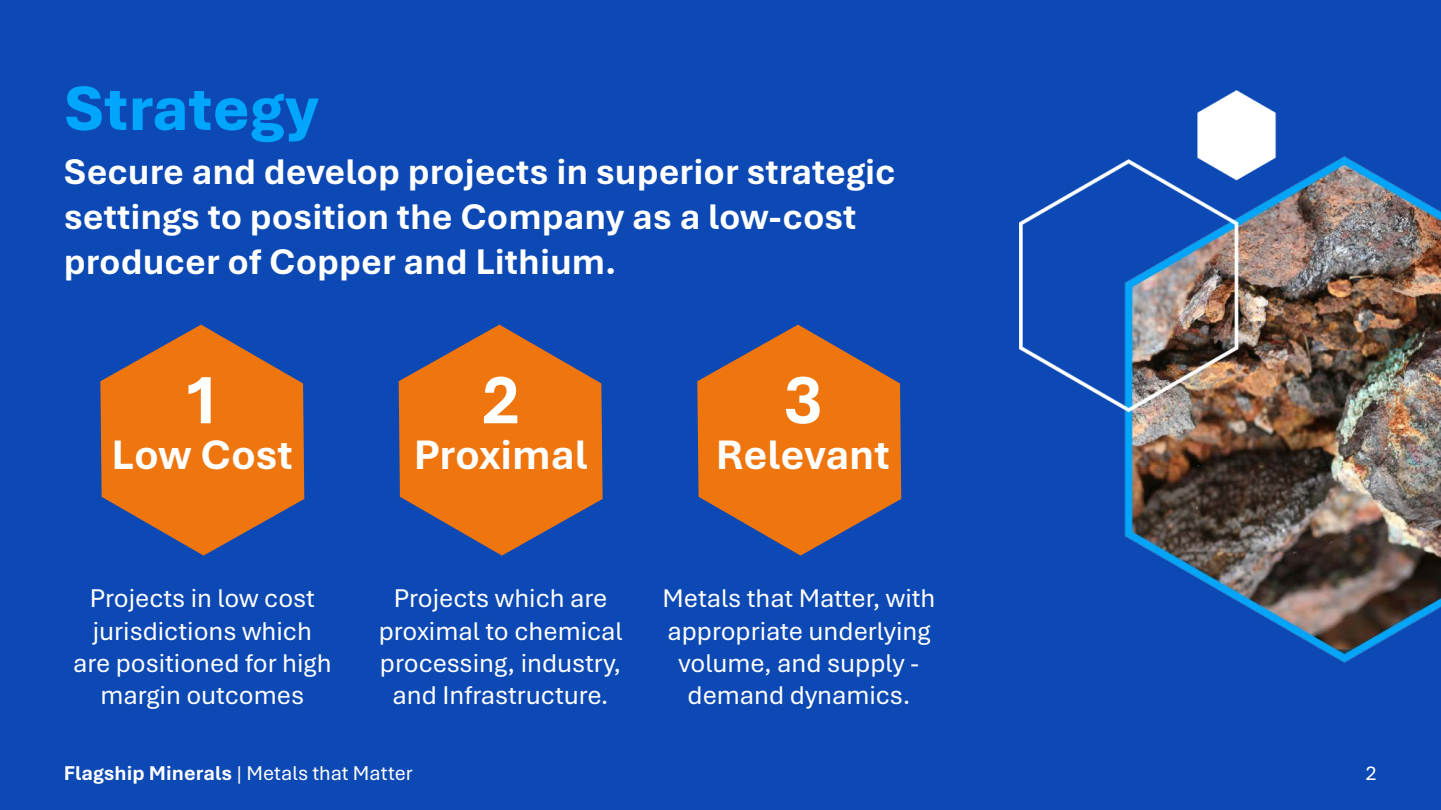
<style>
.page{position:relative;width:1441px;height:810px;background:#fff}
.page>*{position:absolute;margin:0;border:0;box-sizing:border-box;transform-origin:0 0}
.t1{font:700 72px "Aptos";color:#fff}
.t2{font:800 66px "Aptos";color:#00a6fc}
.t3{font:700 43.35px "Aptos";color:#fff}
.t4{font:700 37.5px/45px "Aptos";color:#fff}
.t5{font:27px/32.4px "Aptos";color:#fff;text-align:center}
.t6{font:21px "Aptos";color:#fff}
.s1{font-weight:700}
</style>
<div class="page">
<div style="left:0;top:0;width:1440px;height:810px;background:#0d49b4"></div>
<img style="left:1019px;top:90px;width:421px;height:573px">
<svg style="left:100px;top:325px;width:204px;height:231px;fill:#ef750f"></svg>
<svg style="left:398px;top:325px;width:204px;height:231px;fill:#ef750f"></svg>
<svg style="left:697px;top:325px;width:204px;height:231px;fill:#ef750f"></svg>
<h2 class="t2" style="left:64px;top:63px;width:256px">Strategy</h2>
<h3 class="t4" style="left:64px;top:148px;width:833px">Secure and develop projects in superior strategic settings to position the Company as a low-cost producer of Copper and Lithium.</h3>
<h1 class="t1" style="left:183px;top:351px;width:40px">1</h1>
<h3 class="t3" style="left:112px;top:425px;width:183px">Low Cost</h3>
<h1 class="t1" style="left:481px;top:351px;width:40px">2</h1>
<h3 class="t3" style="left:413px;top:425px;width:175px">Proximal</h3>
<h1 class="t1" style="left:783px;top:351px;width:40px">3</h1>
<h3 class="t3" style="left:715px;top:425px;width:175px">Relevant</h3>
<p class="t5" style="left:73px;top:581px;width:260px">Projects in low cost jurisdictions which are positioned for high margin outcomes</p>
<p class="t5" style="left:378px;top:581px;width:245px">Projects which are proximal to chemical processing, industry, and Infrastructure.</p>
<p class="t5" style="left:662px;top:581px;width:274px">Metals that Matter, with appropriate underlying volume, and supply - demand dynamics.</p>
<p class="t6" style="left:64px;top:759px;width:350px"><span class="s1">Flagship Minerals</span> | Metals that Matter</p>
<p class="t6" style="left:1365px;top:759px;width:13px">2</p>
</div>
